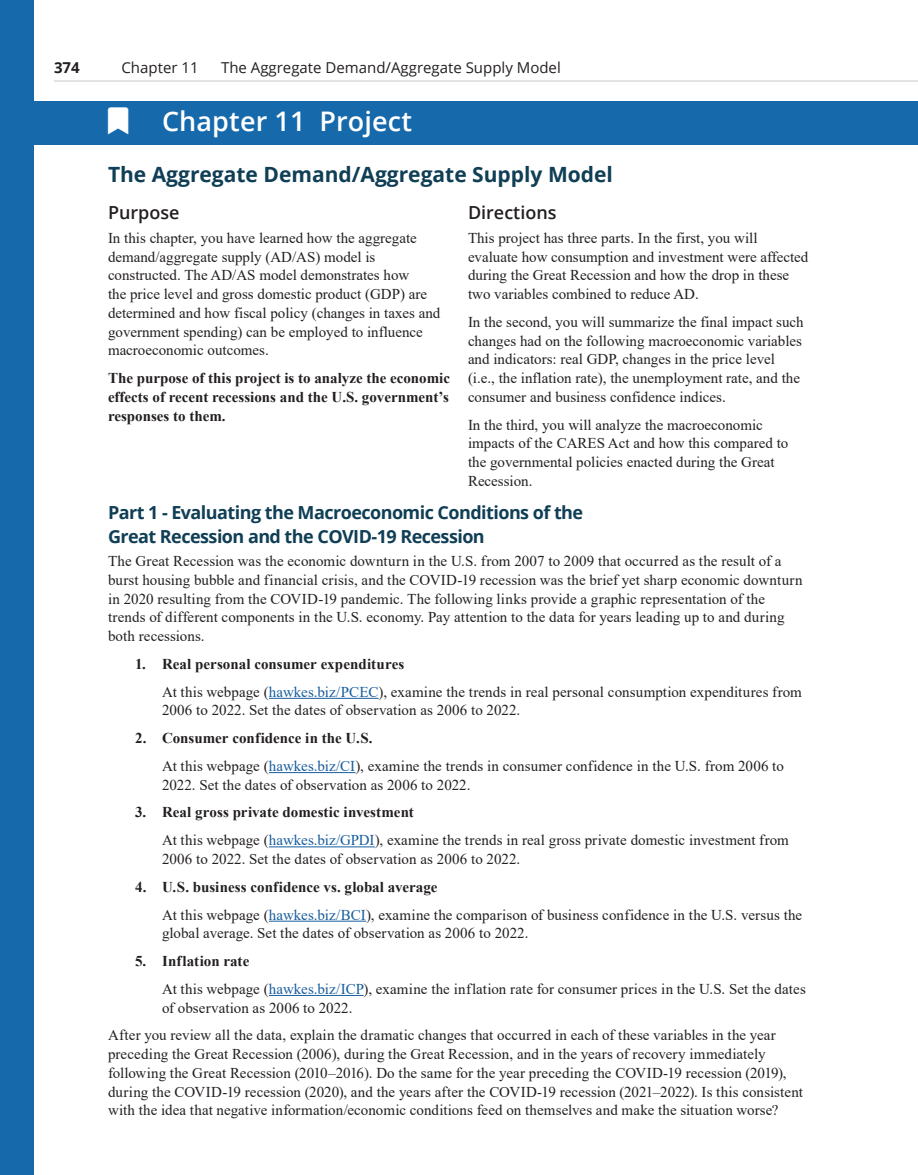
<style>
.page{position:relative;width:918px;height:1175px;background:#fff}
.page>*{position:absolute;margin:0;border:0;box-sizing:border-box;transform-origin:0 0}
.t1{font:600 27px "Open Sans";letter-spacing:.005em;color:#fff}
.h2_-_Subhead{font:700 21px "Open Sans";color:#0f3e55}
.h3_-_Box_Header{font:700 18px/24px "Open Sans";letter-spacing:-.03em;color:#0f3e55}
.h3_-_Heading_Level_3{font:600 18px "Open Sans";color:#231f20}
.p_-_Body_Text{font:15px/18.8px "Times New Roman";letter-spacing:.005em;color:#231f20}
.p_-_Body_Text__Multi{font:15px/18.8px "Times New Roman";color:#231f20}
.ol_-_Ordered_List{font:15px/18.8px "Times New Roman";letter-spacing:.005em;color:#231f20}
.p_-_Body_Text__Multi-2{font:700 15px/18.8px "Times New Roman";color:#231f20;text-align:justify}
.t2{font:15px "Open Sans";color:#231f20}
.t3{font:700 15px "Open Sans";color:#231f20}
.s1{color:#175d9e}
</style>
<div class="page">
<div style="left:0;top:0;width:34px;height:1174px;background:#1669ab"></div>
<div style="left:0;top:101px;width:918px;height:44px;background:#1669ab"></div>
<hr style="left:269px;top:698px;width:110px;height:1px;background:#175d9e">
<hr style="left:269px;top:772px;width:87px;height:1px;background:#175d9e">
<hr style="left:269px;top:846px;width:106px;height:1px;background:#175d9e">
<hr style="left:269px;top:920px;width:97px;height:1px;background:#175d9e">
<hr style="left:269px;top:995px;width:95px;height:1px;background:#175d9e">
<hr style="left:54px;top:81px;width:864px;height:1px;background:#c7c8ca">
<p class="t3" style="left:54px;top:57px;width:27px">374</p>
<p class="t2" style="left:122px;top:58px;width:79px">Chapter 11</p>
<p class="t2" style="left:221px;top:58px;width:341px">The Aggregate Demand/Aggregate Supply Model</p>
<p class="t1" style="left:162px;top:103px;width:251px">Chapter 11 Project</p>
<h2 class="h2_-_Subhead" style="left:108px;top:159px;width:506px">The Aggregate Demand/Aggregate Supply Model</h2>
<h3 class="h3_-_Heading_Level_3" style="left:108px;top:201px;width:73px">Purpose</h3>
<p class="p_-_Body_Text__Multi" style="left:108px;top:228px;width:334px">In this chapter, you have learned how the aggregate demand/aggregate supply (AD/AS) model is constructed. The AD/AS model demonstrates how<br>the price level and gross domestic product (GDP) are determined and how fiscal policy (changes in taxes and government spending) can be employed to influence macroeconomic outcomes.</p>
<p class="p_-_Body_Text__Multi-2" style="left:108px;top:368px;width:344px">The purpose of this project is to analyze the economic effects of recent recessions and the U.S. government’s responses to them.</p>
<h3 class="h3_-_Heading_Level_3" style="left:468px;top:201px;width:90px">Directions</h3>
<p class="p_-_Body_Text__Multi" style="left:468px;top:228px;width:342px">This project has three parts. In the first, you will evaluate how consumption and investment were affected during the Great Recession and how the drop in these two variables combined to reduce AD.</p>
<p class="p_-_Body_Text__Multi" style="left:468px;top:312px;width:337px">In the second, you will summarize the final impact such changes had on the following macroeconomic variables and indicators: real GDP, changes in the price level (i.e., the inflation rate), the unemployment rate, and the consumer and business confidence indices.</p>
<p class="p_-_Body_Text__Multi" style="left:468px;top:415px;width:322px">In the third, you will analyze the macroeconomic impacts of the CARES Act and how this compared to the governmental policies enacted during the Great Recession.</p>
<p class="h3_-_Box_Header" style="left:108px;top:500px;width:477px">Part 1 - Evaluating the Macroeconomic Conditions of the<br>Great Recession and the COVID-19 Recession</p>
<p class="p_-_Body_Text" style="left:108px;top:551px;width:696px">The Great Recession was the economic downturn in the U.S. from 2007 to 2009 that occurred as the result of a burst housing bubble and financial crisis, and the COVID-19 recession was the brief yet sharp economic downturn in 2020 resulting from the COVID-19 pandemic. The following links provide a graphic representation of the trends of different components in the U.S. economy. Pay attention to the data for years leading up to and during both recessions.</p>
<p class="p_-_Body_Text__Multi-2" style="left:135px;top:654px;width:271px">1. Real personal consumer expenditures</p>
<p class="ol_-_Ordered_List" style="left:162px;top:682px;width:641px">At this webpage (<span class="s1">hawkes.biz/PCEC</span>), examine the trends in real personal consumption expenditures from<br>2006 to 2022. Set the dates of observation as 2006 to 2022.</p>
<p class="p_-_Body_Text__Multi-2" style="left:135px;top:728px;width:239px">2. Consumer confidence in the U.S.</p>
<p class="ol_-_Ordered_List" style="left:162px;top:756px;width:624px">At this webpage (<span class="s1">hawkes.biz/CI</span>), examine the trends in consumer confidence in the U.S. from 2006 to<br>2022. Set the dates of observation as 2006 to 2022.</p>
<p class="p_-_Body_Text__Multi-2" style="left:135px;top:802px;width:280px">3. Real gross private domestic investment</p>
<p class="ol_-_Ordered_List" style="left:162px;top:830px;width:628px">At this webpage (<span class="s1">hawkes.biz/GPDI</span>), examine the trends in real gross private domestic investment from<br>2006 to 2022. Set the dates of observation as 2006 to 2022.</p>
<p class="p_-_Body_Text__Multi-2" style="left:135px;top:877px;width:304px">4. U.S. business confidence vs. global average</p>
<p class="ol_-_Ordered_List" style="left:162px;top:904px;width:642px">At this webpage (<span class="s1">hawkes.biz/BCI</span>), examine the comparison of business confidence in the U.S. versus the global average. Set the dates of observation as 2006 to 2022.</p>
<p class="p_-_Body_Text__Multi-2" style="left:135px;top:951px;width:116px">5. Inflation rate</p>
<p class="ol_-_Ordered_List" style="left:162px;top:979px;width:645px">At this webpage (<span class="s1">hawkes.biz/ICP</span>), examine the inflation rate for consumer prices in the U.S. Set the dates of observation as 2006 to 2022.</p>
<p class="p_-_Body_Text" style="left:108px;top:1025px;width:696px">After you review all the data, explain the dramatic changes that occurred in each of these variables in the year preceding the Great Recession (2006), during the Great Recession, and in the years of recovery immediately following the Great Recession (2010–2016). Do the same for the year preceding the COVID-19 recession (2019), during the COVID-19 recession (2020), and the years after the COVID-19 recession (2021–2022). Is this consistent with the idea that negative information/economic conditions feed on themselves and make the situation worse?</p>
</div>
